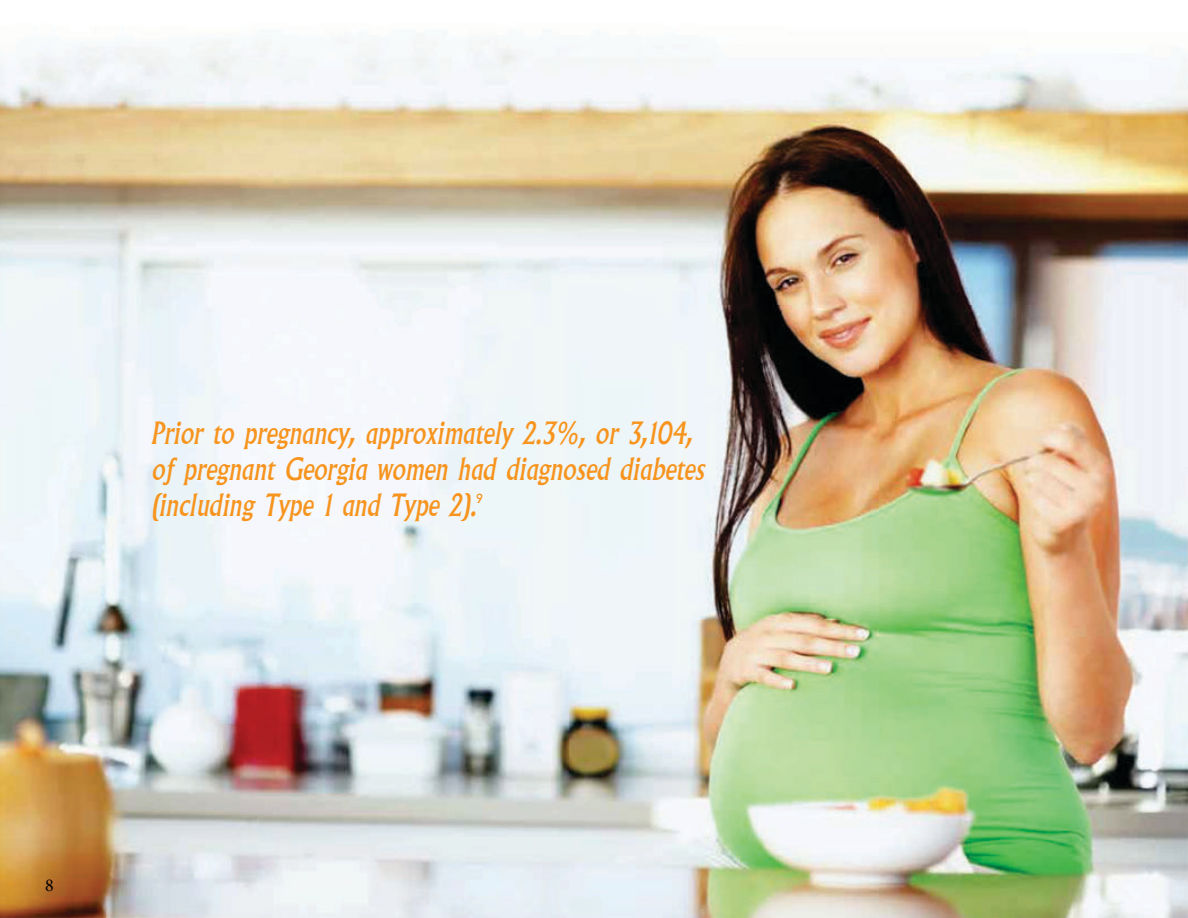
<style>
.page{position:relative;width:1188px;height:918px;background:#fff}
.page>*{position:absolute;margin:0;border:0;box-sizing:border-box;transform-origin:0 0}
.t1{font:italic 30px/36px "Albertus";color:#f7941e}
.t2{font:18px "Minion Pro";color:#000}
.t3{font:12.3px "Albertus";color:#f7941e}
</style>
<div class="page">
<img style="left:0;top:32px;width:1188px;height:886px">
<p class="t1" style="left:150px;top:415px;width:556px">Prior to pregnancy, approximately 2.3%, or 3,104, of pregnant Georgia women had diagnosed diabetes (including Type 1 and Type 2).</p>
<p class="t3" style="left:476px;top:491px;width:8px">9</p>
<p class="t2" style="left:45px;top:873px;width:10px">8</p>
</div>
